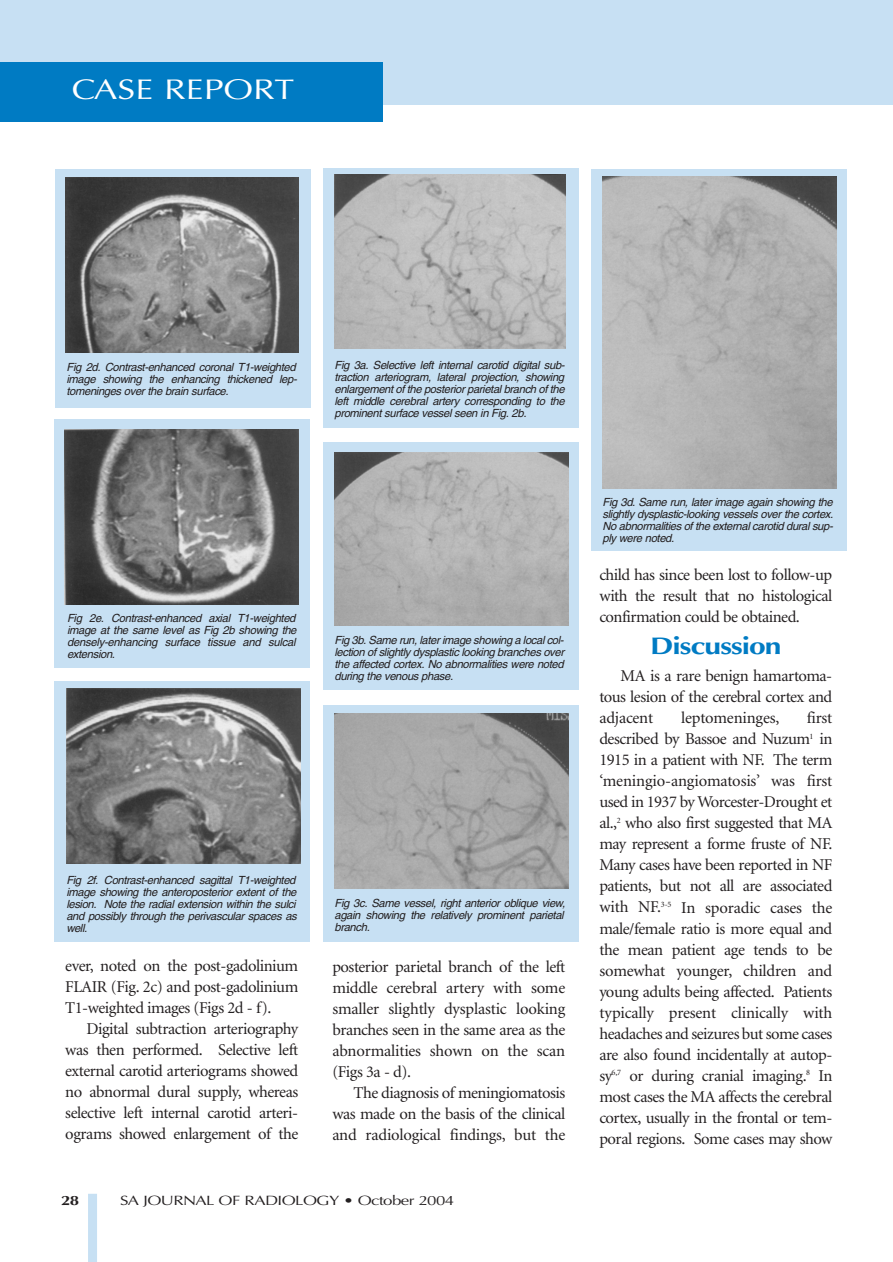
<style>
.page{position:relative;width:893px;height:1262px;background:#fff}
.page>*{position:absolute;margin:0;border:0;box-sizing:border-box;transform-origin:0 0}
.t1{font:28.5px "Optima";color:#fff;scale:1.25 1}
.t2{font:700 24px "Optima";letter-spacing:-.035em;color:#007bc3;scale:1.25 1}
.t3{font:16.5px/21px "Minion";letter-spacing:-.03em;color:#231f20;text-align:justify}
.t4{font:16.5px "Minion";letter-spacing:-.01em;color:#231f20}
.t5{font:13.5px "Optima";letter-spacing:-.035em;color:#231f20;scale:1.25 1}
.t6{font:700 13.5px "Optima";color:#231f20;scale:1.25 1}
.t7{font:italic 11.25px/12px "Helvetica";letter-spacing:-.035em;color:#231f20;text-align:justify}
</style>
<div class="page">
<div style="left:0;top:0;width:892px;height:105px;background:#c7e0f3"></div>
<div style="left:88px;top:1193px;width:9px;height:69px;background:#c7e0f3"></div>
<div style="left:0;top:62px;width:383px;height:60px;background:#007bc3"></div>
<div style="left:55px;top:169px;width:255px;height:238px;background:#c7e0f3"></div>
<img style="left:65px;top:177px;width:234px;height:175px">
<div style="left:55px;top:419px;width:255px;height:248px;background:#c7e0f3"></div>
<img style="left:65px;top:429px;width:234px;height:176px">
<div style="left:55px;top:680px;width:255px;height:261px;background:#c7e0f3"></div>
<img style="left:66px;top:688px;width:234px;height:175px">
<div style="left:323px;top:169px;width:255px;height:258px;background:#c7e0f3"></div>
<img style="left:334px;top:175px;width:232px;height:174px">
<div style="left:323px;top:442px;width:255px;height:248px;background:#c7e0f3"></div>
<img style="left:334px;top:452px;width:234px;height:173px">
<div style="left:323px;top:705px;width:255px;height:237px;background:#c7e0f3"></div>
<img style="left:334px;top:713px;width:234px;height:175px">
<div style="left:591px;top:169px;width:255px;height:381px;background:#c7e0f3"></div>
<img style="left:602px;top:176px;width:234px;height:312px">
<h1 class="t1" style="left:72px;top:77px;width:179px">CASE REPORT</h1>
<p class="t7" style="left:66px;top:362px;width:231px">Fig 2d. Contrast-enhanced coronal T1-weighted image showing the enhancing thickened lep&shy;tomeninges over the brain surface.</p>
<p class="t7" style="left:334px;top:360px;width:232px">Fig 3a. Selective left internal carotid digital sub&shy;traction arteriogram, lateral projection, showing enlargement of the posterior parietal branch of the left middle cerebral artery corresponding to the prominent surface vessel seen in Fig. 2b.</p>
<p class="t7" style="left:67px;top:613px;width:231px">Fig 2e. Contrast-enhanced axial T1-weighted image at the same level as Fig 2b showing the densely-enhancing surface tissue and sulcal extension.</p>
<p class="t7" style="left:334px;top:634px;width:231px">Fig 3b. Same run, later image showing a local col&shy;lection of slightly dysplastic looking branches over the affected cortex. No abnormalities were noted during the venous phase.</p>
<p class="t7" style="left:66px;top:875px;width:232px;text-align:left">Fig 2f. Contrast-enhanced sagittal T1-weighted image showing the anteroposterior extent of the lesion. Note the radial extension within the sulci and possibly through the perivascular spaces as well.</p>
<p class="t3" style="left:65px;top:956px;width:234px">ever, noted on the post-gadolinium FLAIR (Fig. 2c) and post-gadolinium T1-weighted images (Figs 2d - f).</p>
<p class="t3" style="left:65px;top:1019px;width:234px;text-indent:21px">Digital subtraction arteriography was then performed. Selective left external carotid arteriograms showed no abnormal dural supply, whereas selective left internal carotid arteri&shy;ograms showed enlargement of the</p>
<p class="t7" style="left:334px;top:898px;width:232px;text-align:left">Fig 3c. Same vessel, right anterior oblique view, again showing the relatively prominent parietal branch.</p>
<p class="t3" style="left:332px;top:957px;width:234px">posterior parietal branch of the left middle cerebral artery with some smaller slightly dysplastic looking branches seen in the same area as the abnormalities shown on the scan (Figs 3a - d).</p>
<p class="t3" style="left:332px;top:1083px;width:234px;text-indent:21px">The diagnosis of meningiomatosis was made on the basis of the clinical and radiological findings, but the</p>
<p class="t6" style="left:61px;top:1195px;width:16px">28</p>
<p class="t5" style="left:120px;top:1195px;width:269px">SA JOURNAL OF RADIOLOGY • October 2004</p>
<p class="t7" style="left:602px;top:497px;width:232px">Fig 3d. Same run, later image again showing the slightly dysplastic-looking vessels over the cortex.<br>No abnormalities of the external carotid dural sup&shy;ply were noted.</p>
<p class="t3" style="left:599px;top:566px;width:234px">child has since been lost to follow-up with the result that no histological confirmation could be obtained.</p>
<h2 class="t2" style="left:650px;top:636px;width:106px">Discussion</h2>
<p class="t3" style="left:599px;top:667px;width:234px;text-indent:21px">MA is a rare benign hamartoma&shy;tous lesion of the cerebral cortex and adjacent</p>
<p class="t3" style="left:599px;top:709px;width:234px;text-indent:207px">first described by Bassoe and Nuzum<sup>1</sup> in 1915 in a patient with NF. The term ‘meningio-angiomatosis’ was first used in 1937 by Worcester-Drought et al.,<sup>2</sup> who also first suggested that MA may represent a forme fruste of NF.<br>Many cases have been reported in NF patients, but not all are associated with NF.<sup>3-5</sup> In sporadic cases the male/female ratio is more equal and the mean patient age tends to be somewhat younger, children and young adults being affected. Patients typically present clinically with headaches and seizures but some cases are also found incidentally at autop&shy;sy<sup>6,7</sup> or during cranial imaging.<sup>8</sup> In most cases the MA affects the cerebral cortex, usually in the frontal or tem&shy;poral regions. Some cases may show</p>
<p class="t4" style="left:681px;top:711px;width:100px">leptomeninges,</p>
</div>
